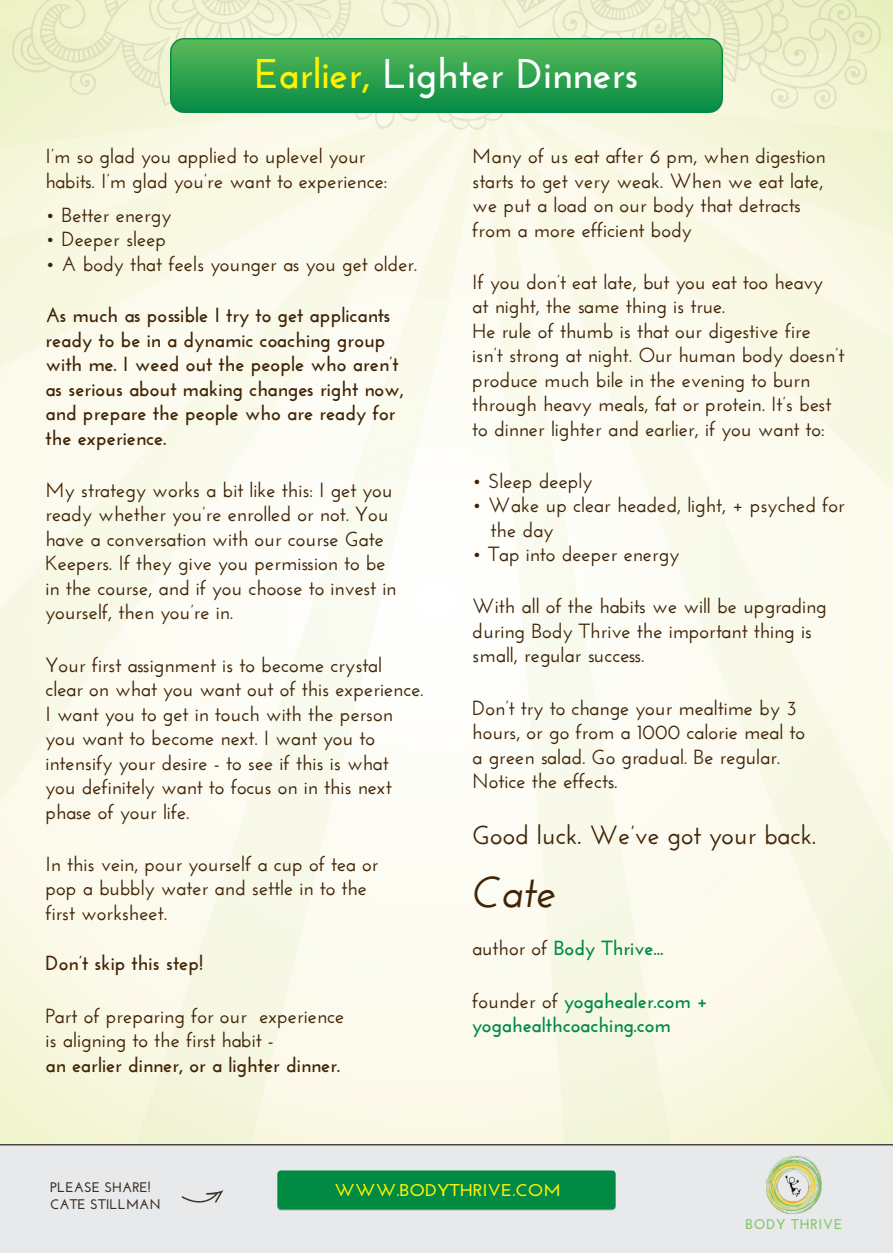
<style>
.page{position:relative;width:893px;height:1253px;background:#fff}
.page>*{position:absolute;margin:0;border:0;box-sizing:border-box;transform-origin:0 0}
.t1{font:italic 600 43.75px "Josefin Sans";color:#402406}
.t2{font:700 41.47px "Josefin Sans";color:#fff}
.t3{font:600 26.25px "Josefin Sans";color:#402406}
.t4{font:600 20.4px/24.5px "Josefin Sans";color:#402406}
.t5{font:700 20.4px/24.5px "Josefin Sans";color:#402406}
.t6{font:700 20.4px/24.5px "Josefin Sans";color:#008a44}
.t7{font:700 17.04px "Josefin Sans";color:#fff204;scale:1.1 1}
.t8{font:700 14.04px "Josefin Sans";color:#81c364}
.t9{font:700 13.89px/16.7px "Josefin Sans";color:#3c2e24}
.s1{color:#fff204}
.s2{font-weight:600;color:#402406}
</style>
<div class="page">
<img style="left:13px;top:0;width:867px;height:130px">
<div style="left:0;top:1144px;width:893px;height:109px;background:#e7e9eb"></div>
<img style="left:766px;top:1155px;width:55px;height:58px">
<svg style="left:182px;top:1190px;width:41px;height:15px"></svg>
<img style="left:277px;top:1171px;width:339px;height:40px">
<div style="left:277px;top:1170px;width:338px;height:39px;background:#008a44;border-radius:4px"></div>
<img style="left:171px;top:39px;width:551px;height:73px">
<h2 class="t2" style="left:255px;top:57px;width:385px"><span class="s1">Earlier,</span> Lighter Dinners</h2>
<p class="t4" style="left:46px;top:146px;width:343px">I’m so glad you applied to uplevel your habits. I’m glad you’re want to experience:</p>
<p class="t4" style="left:46px;top:204px;width:128px">• Better energy</p>
<p class="t4" style="left:46px;top:229px;width:122px">• Deeper sleep</p>
<p class="t4" style="left:46px;top:253px;width:373px">• A body that feels younger as you get older.</p>
<p class="t5" style="left:46px;top:305px;width:360px">As much as possible I try to get applicants ready to be in a dynamic coaching group with me. I weed out the people who aren’t as serious about making changes right now, and prepare the people who are ready for the experience.</p>
<p class="t4" style="left:46px;top:479px;width:352px">My strategy works a bit like this: I get you ready whether you’re enrolled or not. You have a conversation with our course Gate Keepers. If they give you permission to be in the course, and if you choose to invest in yourself, then you’re in.</p>
<p class="t4" style="left:46px;top:654px;width:379px">Your first assignment is to become crystal clear on what you want out of this experience.<br>I want you to get in touch with the person you want to become next. I want you to intensify your desire - to see if this is what you definitely want to focus on in this next phase of your life.</p>
<p class="t4" style="left:46px;top:853px;width:335px">In this vein, pour yourself a cup of tea or pop a bubbly water and settle in to the first worksheet.</p>
<p class="t5" style="left:46px;top:953px;width:159px">Don’t skip this step!</p>
<p class="t4" style="left:46px;top:1005px;width:300px">Part of preparing for our experience is aligning to the first habit -</p>
<p class="t5" style="left:46px;top:1054px;width:296px">an earlier dinner, or a lighter dinner.</p>
<p class="t4" style="left:472px;top:146px;width:355px">Many of us eat after 6 pm, when digestion starts to get very weak. When we eat late, we put a load on our body that detracts from a more efficient body</p>
<p class="t4" style="left:472px;top:271px;width:374px">If you don’t eat late, but you eat too heavy at night, the same thing is true.<br>He rule of thumb is that our digestive fire isn’t strong at night. Our human body doesn’t produce much bile in the evening to burn through heavy meals, fat or protein. It’s best to dinner lighter and earlier, if you want to:</p>
<p class="t4" style="left:472px;top:470px;width:122px">• Sleep deeply</p>
<p class="t4" style="left:491px;top:495px;width:356px;text-indent:-18px">• Wake up clear headed, light, + psyched for the day</p>
<p class="t4" style="left:472px;top:544px;width:209px">• Tap into deeper energy</p>
<p class="t4" style="left:472px;top:596px;width:356px">With all of the habits we will be upgrading during Body Thrive the important thing is small, regular success.</p>
<p class="t4" style="left:472px;top:697px;width:334px">Don’t try to change your mealtime by 3 hours, or go from a 1000 calorie meal to a green salad. Go gradual. Be regular.<br>Notice the effects.</p>
<p class="t3" style="left:472px;top:824px;width:345px">Good luck. We’ve got your back.</p>
<h1 class="t1" style="left:472px;top:874px;width:84px">Cate</h1>
<p class="t6" style="left:472px;top:938px;width:193px"><span class="s2">author of</span> Body Thrive...</p>
<p class="t6" style="left:472px;top:990px;width:237px"><span class="s2">founder of</span> yogahealer.com + yogahealthcoaching.com</p>
<p class="t9" style="left:50px;top:1180px;width:112px">PLEASE SHARE!<br>CATE STILLMAN</p>
<p class="t7" style="left:334px;top:1183px;width:207px">WWW.BODYTHRIVE.COM</p>
<p class="t8" style="left:746px;top:1218px;width:99px">BODY THRIVE</p>
</div>
